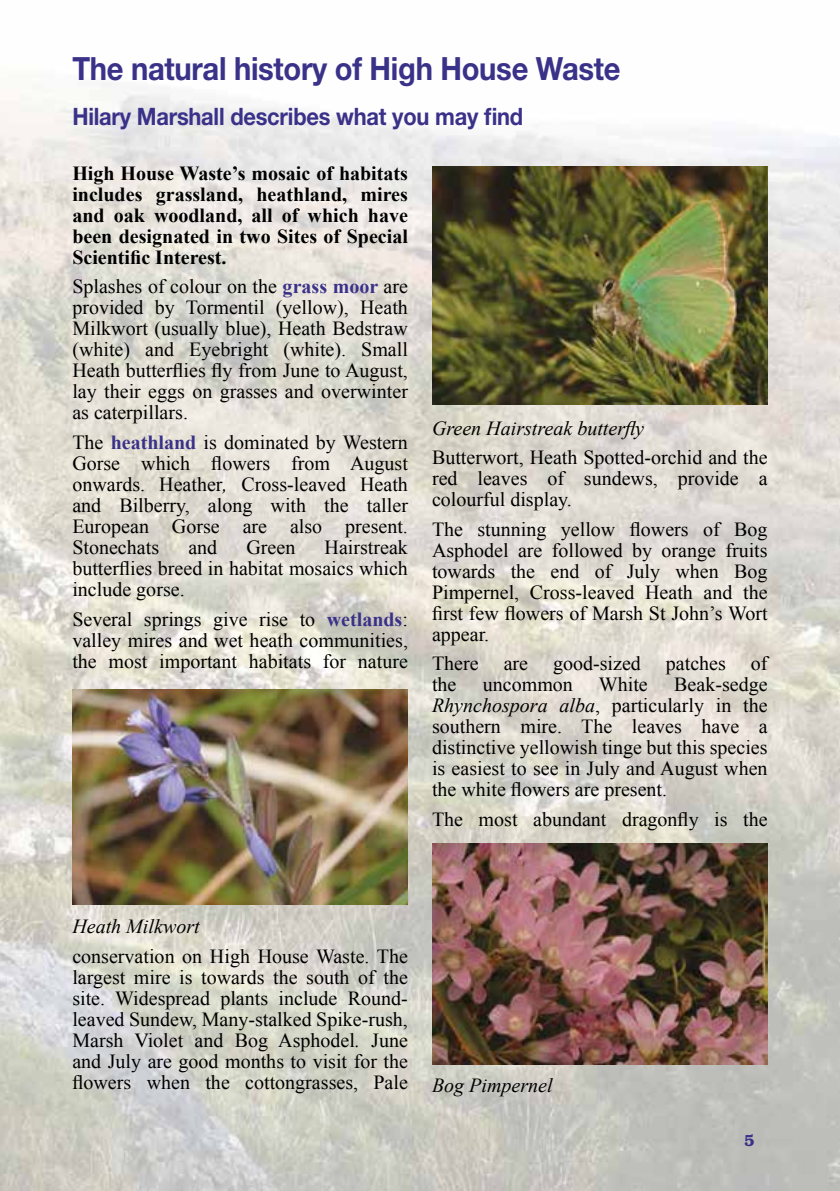
<style>
.page{position:relative;width:840px;height:1191px;background:#fff}
.page>*{position:absolute;margin:0;border:0;box-sizing:border-box;transform-origin:0 0}
.t1{font:700 32px "Helvetica Neue LT Std";letter-spacing:-.01em;color:#3a3189;scale:.91 1}
.t2{font:700 24px "Helvetica Neue LT Std";letter-spacing:-.01em;color:#3a3189;scale:.91 1}
.t3{font:20px/21px "Times New Roman";color:#000;text-align:justify}
.t4{font:700 20px/21px "Times New Roman";color:#000;text-align:justify}
.t5{font:italic 20px "Times New Roman";color:#000}
.t6{font:600 16px "Bookman IT Cby BT";color:#3a3189}
.s1{font-weight:700;color:#3a3189}
.s2{font-style:italic}
</style>
<div class="page">
<img style="left:0;top:83px;width:839px;height:1108px">
<img style="left:72px;top:689px;width:335px;height:215px">
<img style="left:432px;top:167px;width:335px;height:238px">
<img style="left:432px;top:843px;width:335px;height:221px">
<h1 class="t1" style="left:72px;top:48px;width:603px">The natural history of High House Waste</h1>
<p class="t2" style="left:72px;top:101px;width:496px">Hilary Marshall describes what you may find</p>
<p class="t4" style="left:72px;top:162px;width:337px">High House Waste’s mosaic of habitats includes grassland, heathland, mires and oak woodland, all of which have been designated in two Sites of Special Scientific Interest.</p>
<p class="t3" style="left:72px;top:276px;width:337px">Splashes of colour on the <span class="s1">grass moor</span> are provided by Tormentil (yellow), Heath Milkwort (usually blue), Heath Bedstraw (white) and Eyebright (white). Small Heath butterflies fly from June to August, lay their eggs on grasses and overwinter as caterpillars.</p>
<p class="t3" style="left:72px;top:431px;width:337px">The <span class="s1">heathland</span> is dominated by Western Gorse which flowers from August onwards. Heather<span class="s2">,</span> Cross-leaved Heath and Bilberry, along with the taller European Gorse are also present.<br>Stonechats</p>
<p class="t5" style="left:432px;top:414px;width:213px">Green Hairstreak butterfly</p>
<p class="t3" style="left:432px;top:447px;width:337px">Butterwort, Heath Spotted-orchid and the red leaves of sundews, provide a colourful display.</p>
<p class="t3" style="left:432px;top:518px;width:337px">The stunning yellow flowers of Bog Asphodel are followed by orange fruits towards the end of July when Bog Pimpernel, Cross-leaved Heath and the first few flowers of Marsh St John’s Wort appear.</p>
<p class="t3" style="left:432px;top:653px;width:337px">There are good-sized patches of the</p>
<p class="t3" style="left:72px;top:536px;width:337px;text-indent:252px">Hairstreak butterflies breed in habitat mosaics which include gorse.</p>
<p class="t3" style="left:72px;top:608px;width:337px">Several springs give rise to <span class="s1">wetlands</span>: valley mires and wet heath communities, the most important habitats for nature</p>
<p class="t3" style="left:188px;top:536px;width:30px">and</p>
<p class="t3" style="left:246px;top:536px;width:50px">Green</p>
<p class="t3" style="left:432px;top:674px;width:337px;text-indent:242px">Beak-sedge <span class="s2">Rhynchospora alba</span>, particularly in the southern mire. The leaves have a distinctive yellowish tinge but this species is easiest to see in July and August when the white flowers are present.</p>
<p class="t3" style="left:432px;top:808px;width:337px">The most abundant dragonfly is the</p>
<p class="t3" style="left:482px;top:674px;width:91px">uncommon</p>
<p class="t3" style="left:598px;top:674px;width:50px">White</p>
<p class="t5" style="left:72px;top:912px;width:129px">Heath Milkwort</p>
<p class="t3" style="left:72px;top:945px;width:337px">conservation on High House Waste. The largest mire is towards the south of the site. Widespread plants include Round&shy;leaved Sundew, Many-stalked Spike-rush, Marsh Violet and Bog Asphodel<span class="s2">.</span> June and July are good months to visit for the flowers when the cottongrasses, Pale</p>
<p class="t5" style="left:432px;top:1071px;width:122px">Bog Pimpernel</p>
<p class="t6" style="left:743px;top:1130px;width:12px">5</p>
</div>
